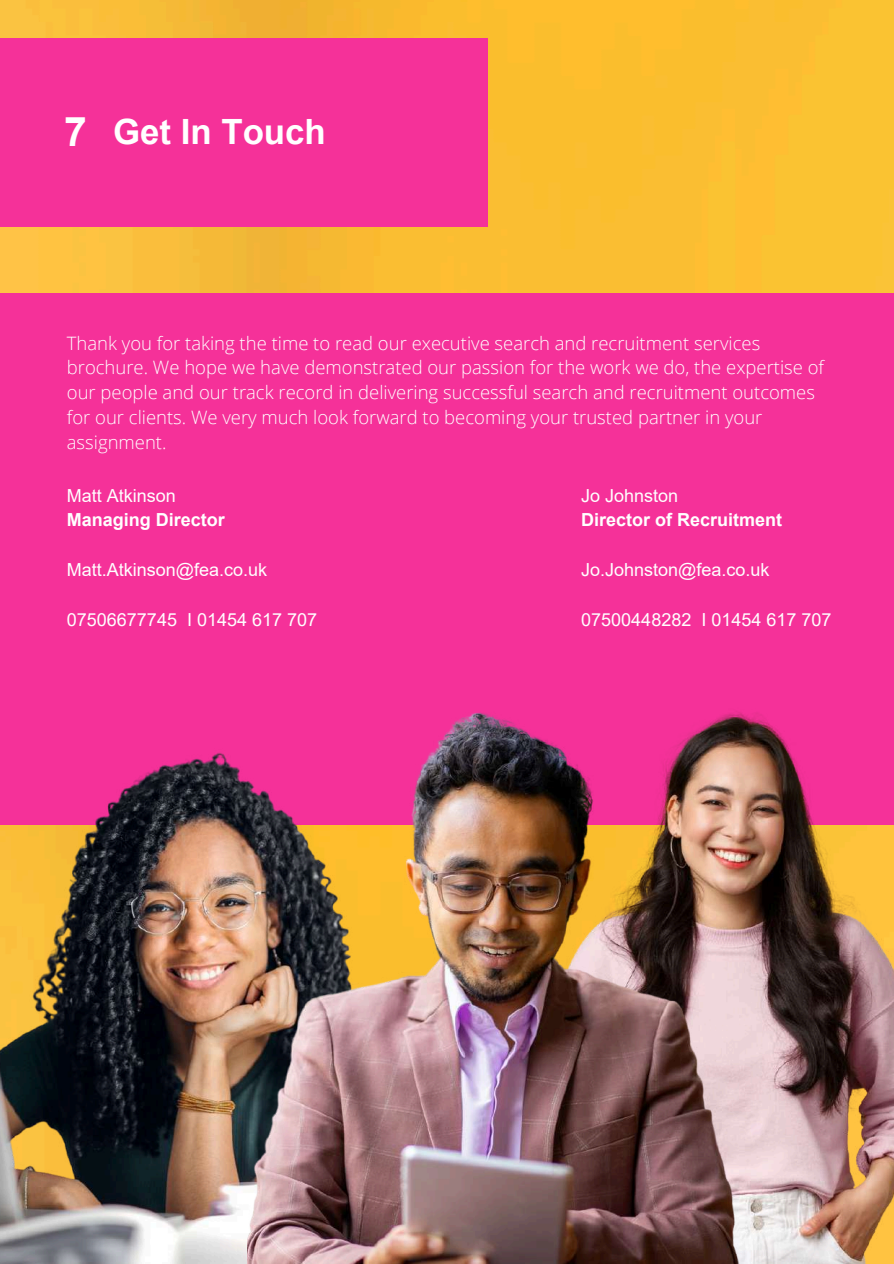
<style>
.page{position:relative;width:894px;height:1264px;background:#fff}
.page>*{position:absolute;margin:0;border:0;box-sizing:border-box;transform-origin:0 0}
.t1{font:700 34.8px "Arial";color:#fff}
.t2{font:300 18.45px/24.8px "Open Sans";color:#fff}
.t3{font:18px "Arial";color:#fff}
.t4{font:700 18px "Arial";color:#fff}
.s1{font-size:40.8px}
</style>
<div class="page">
<div style="left:0;top:0;width:893px;height:1263px;background:#f53199"></div>
<img style="left:0;top:0;width:893px;height:293px">
<div style="left:0;top:38px;width:487px;height:188px;background:#f53199"></div>
<img style="left:0;top:753px;width:247px;height:510px">
<img style="left:247px;top:711px;width:646px;height:552px">
<h1 class="t1" style="left:64px;top:112px;width:263px"><span class="s1">7</span> Get In Touch</h1>
<p class="t2" style="left:67px;top:330px;width:758px">Thank you for taking the time to read our executive search and recruitment services brochure. We hope we have demonstrated our passion for the work we do, the expertise of our people and our track record in delivering successful search and recruitment outcomes for our clients. We very much look forward to becoming your trusted partner in your assignment.</p>
<p class="t3" style="left:67px;top:485px;width:110px">Matt Atkinson</p>
<p class="t4" style="left:67px;top:510px;width:159px">Managing Director</p>
<p class="t3" style="left:67px;top:559px;width:202px">Matt.Atkinson@fea.co.uk</p>
<p class="t3" style="left:67px;top:609px;width:252px">07506677745 I 01454 617 707</p>
<p class="t3" style="left:581px;top:485px;width:99px">Jo Johnston</p>
<p class="t4" style="left:581px;top:510px;width:202px">Director of Recruitment</p>
<p class="t3" style="left:581px;top:559px;width:190px">Jo.Johnston@fea.co.uk</p>
<p class="t3" style="left:581px;top:609px;width:252px">07500448282 I 01454 617 707</p>
</div>
